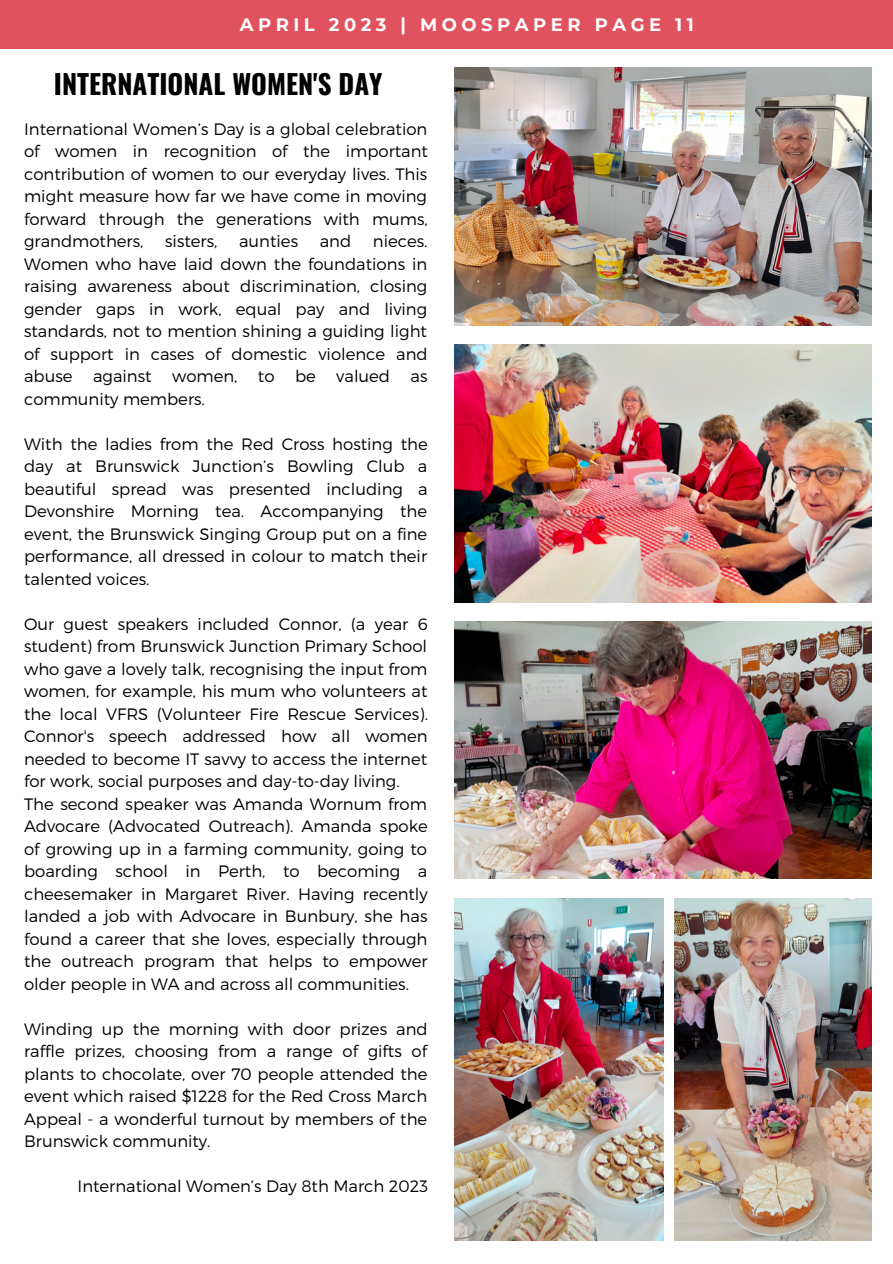
<style>
.page{position:relative;width:893px;height:1264px;background:#fff}
.page>*{position:absolute;margin:0;border:0;box-sizing:border-box;transform-origin:0 0}
.t1{font:700 27px "Oswald";color:#000}
.t2{font:700 18px "Montserrat";letter-spacing:.25em;color:#fff}
.t3{font:300 16.5px/22.5px "Montserrat";color:#000;text-align:justify}
</style>
<div class="page">
<img style="left:454px;top:68px;width:417px;height:257px">
<div style="left:0;top:0;width:892px;height:48px;background:#e1525f"></div>
<img style="left:454px;top:344px;width:417px;height:258px">
<img style="left:454px;top:621px;width:417px;height:257px">
<img style="left:454px;top:898px;width:209px;height:342px">
<img style="left:674px;top:898px;width:197px;height:342px">
<p class="t2" style="left:240px;top:13px;width:455px">APRIL 2023 | MOOSPAPER PAGE 11</p>
<h1 class="t1" style="left:54px;top:63px;width:330px">INTERNATIONAL WOMEN'S DAY</h1>
<p class="t3" style="left:24px;top:117px;width:405px">International Women’s Day is a global celebration of women in recognition of the important contribution of women to our everyday lives. This might measure how far we have come in moving forward through the generations with mums, grandmothers,</p>
<p class="t3" style="left:165px;top:229px;width:54px">sisters,</p>
<p class="t3" style="left:239px;top:229px;width:60px">aunties</p>
<p class="t3" style="left:320px;top:229px;width:33px">and</p>
<p class="t3" style="left:24px;top:229px;width:405px;text-indent:349px">nieces.<br>Women who have laid down the foundations in raising awareness about discrimination, closing gender gaps in work, equal pay and living standards, not to mention shining a guiding light of support in cases of domestic violence and abuse against women, to be valued as community members.</p>
<p class="t3" style="left:24px;top:432px;width:405px">With the ladies from the Red Cross hosting the day at Brunswick Junction’s Bowling Club a beautiful spread was presented including a Devonshire Morning tea. Accompanying the event, the Brunswick Singing Group put on a fine performance, all dressed in colour to match their talented voices.</p>
<p class="t3" style="left:24px;top:612px;width:405px;text-align:left">Our guest speakers included Connor, (a year 6 student) from Brunswick Junction Primary School who gave a lovely talk, recognising the input from women, for example, his mum who volunteers at the local VFRS (Volunteer Fire Rescue Services).<br>Connor's speech addressed how all women needed to become IT savvy to access the internet for work, social purposes and day-to-day living.<br>The second speaker was Amanda Wornum from Advocare (Advocated Outreach). Amanda spoke of growing up in a farming community, going to boarding school in Perth, to becoming a cheesemaker in Margaret River. Having recently landed a job with Advocare in Bunbury, she has found a career that she loves, especially through the outreach program that helps to empower older people in WA and across all communities.</p>
<p class="t3" style="left:24px;top:1016px;width:405px">Winding up the morning with door prizes and raffle prizes, choosing from a range of gifts of plants to chocolate, over 70 people attended the event which raised $1228 for the Red Cross March Appeal - a wonderful turnout by members of the Brunswick community.</p>
<p class="t3" style="left:78px;top:1174px;width:352px">International Women’s Day 8th March 2023</p>
</div>
